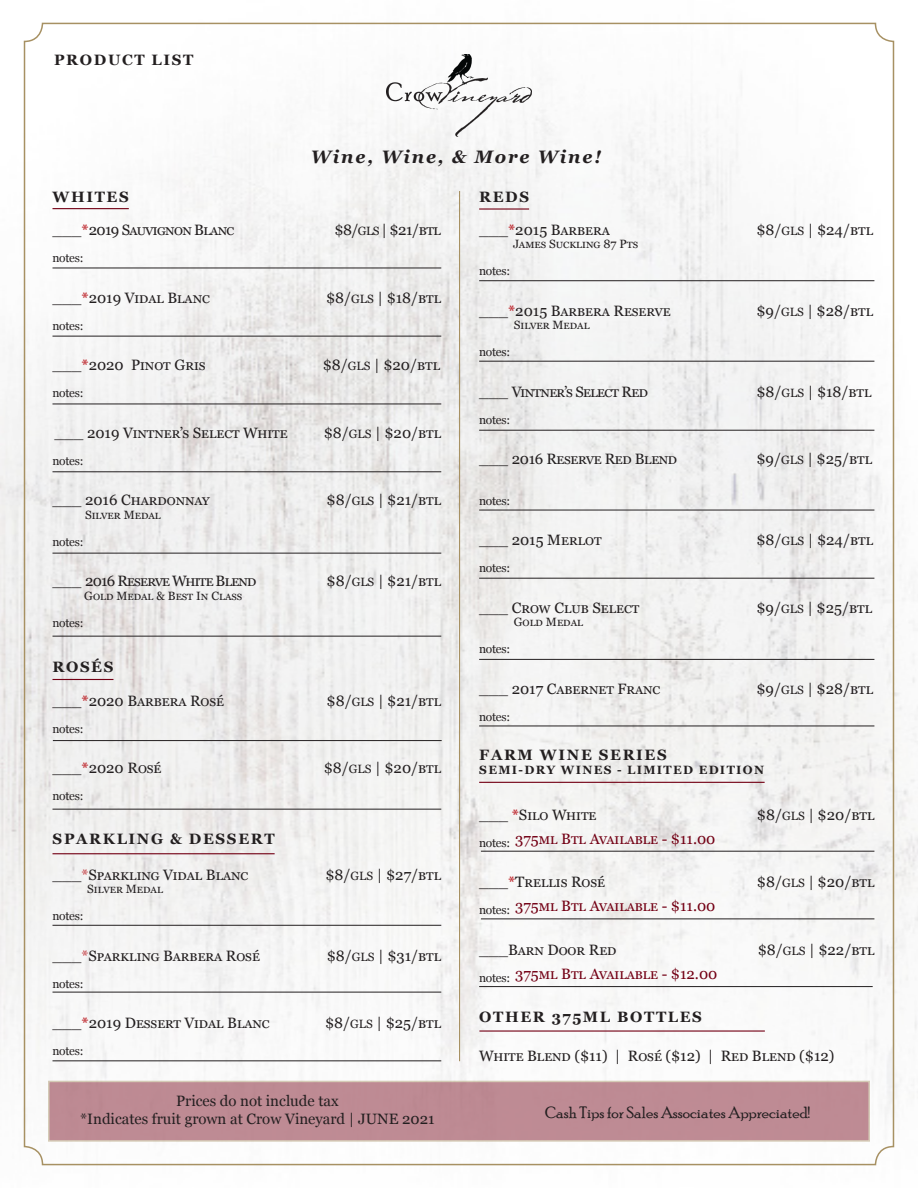
<style>
.page{position:relative;width:918px;height:1188px;background:#fff}
.page>*{position:absolute;margin:0;border:0;box-sizing:border-box;transform-origin:0 0}
.t1{font:italic 700 18px "Georgia";letter-spacing:.1em;color:#231f20}
.t2{font:16.5px "Poor Richard";color:#231f20}
.t3{font:15px "Georgia";color:#231f20}
.t4{font:700 15px "Georgia";letter-spacing:.11em;color:#231f20}
.t5{font:15px "Georgia";color:#730014}
.t6{font:15px "Georgia";letter-spacing:.035em;color:#231f20}
.t7{font:15px "Georgia";letter-spacing:.02em;color:#231f20}
.t8{font:15px "Georgia";letter-spacing:-.05em;color:#231f20}
.t9{font:15px "Georgia";letter-spacing:-.02em;color:#231f20}
.t10{font:15px "Georgia";letter-spacing:.06em;color:#231f20}
.t11{font:12px "Georgia";letter-spacing:-.025em;color:#231f20}
.t12{font:700 12px "Georgia";letter-spacing:.11em;color:#231f20}
.t13{font:12px "Georgia";color:#231f20}
.t14{font:12px "Georgia";letter-spacing:.035em;color:#231f20}
.s1{font-weight:700;color:#be272d}
.s2{font-size:12px}
.s3{color:#be272d}
</style>
<div class="page">
<img style="left:0;top:22px;width:918px;height:1144px">
<img style="left:387px;top:54px;width:144px;height:82px">
<hr style="left:459px;top:191px;width:1px;height:870px;background:#a79163">
<hr style="left:52px;top:208px;width:77px;height:1px;background:#730014">
<hr style="left:479px;top:208px;width:50px;height:2px;background:#730014">
<hr style="left:52px;top:853px;width:223px;height:1px;background:#730014">
<hr style="left:52px;top:268px;width:389px;height:1px;background:#231f20">
<hr style="left:52px;top:336px;width:389px;height:1px;background:#231f20">
<hr style="left:52px;top:404px;width:389px;height:1px;background:#231f20">
<hr style="left:52px;top:471px;width:389px;height:1px;background:#231f20">
<hr style="left:52px;top:553px;width:389px;height:1px;background:#231f20">
<hr style="left:52px;top:636px;width:389px;height:1px;background:#231f20">
<hr style="left:479px;top:280px;width:395px;height:1px;background:#231f20">
<hr style="left:479px;top:361px;width:395px;height:1px;background:#231f20">
<hr style="left:479px;top:430px;width:395px;height:1px;background:#231f20">
<hr style="left:479px;top:510px;width:395px;height:1px;background:#231f20">
<hr style="left:479px;top:578px;width:395px;height:1px;background:#231f20">
<hr style="left:479px;top:659px;width:395px;height:1px;background:#231f20">
<hr style="left:479px;top:782px;width:286px;height:1px;background:#730014">
<hr style="left:52px;top:925px;width:389px;height:1px;background:#231f20">
<hr style="left:52px;top:992px;width:389px;height:1px;background:#231f20">
<hr style="left:52px;top:1060px;width:389px;height:1px;background:#231f20">
<hr style="left:481px;top:851px;width:393px;height:1px;background:#231f20">
<hr style="left:481px;top:919px;width:393px;height:1px;background:#231f20">
<hr style="left:479px;top:986px;width:394px;height:1px;background:#231f20">
<div style="left:48px;top:1081px;width:822px;height:61px;background:#be8b94;border:2px solid #a79163"></div>
<hr style="left:479px;top:726px;width:395px;height:1px;background:#231f20">
<hr style="left:52px;top:679px;width:61px;height:1px;background:#730014">
<hr style="left:53px;top:740px;width:389px;height:1px;background:#231f20">
<hr style="left:52px;top:809px;width:389px;height:1px;background:#231f20">
<hr style="left:479px;top:1030px;width:286px;height:2px;background:#730014">
<p class="t4" style="left:54px;top:51px;width:141px">PRODUCT LIST</p>
<p class="t1" style="left:311px;top:145px;width:292px">Wine, Wine, &amp; More Wine!</p>
<p class="t4" style="left:53px;top:187px;width:78px">WHITES</p>
<p class="t4" style="left:479px;top:187px;width:51px">REDS</p>
<p class="t3" style="left:52px;top:221px;width:182px">___<span class="s1">*</span>2019 Sauvignon Blanc</p>
<p class="t3" style="left:335px;top:221px;width:105px">$8/<span class="s2">GLS</span> | $21/btl</p>
<p class="t11" style="left:52px;top:251px;width:32px">notes:</p>
<p class="t3" style="left:52px;top:288px;width:158px">___<span class="s1">*</span>2019 Vidal Blanc</p>
<p class="t3" style="left:326px;top:288px;width:114px">$8/<span class="s2">GLS</span> | $18/btl</p>
<p class="t11" style="left:52px;top:318px;width:32px">notes:</p>
<p class="t3" style="left:52px;top:356px;width:155px">___<span class="s1">*</span>2020 Pinot Gris</p>
<p class="t3" style="left:323px;top:356px;width:116px">$8/<span class="s2">GLS</span> | $20/btl</p>
<p class="t11" style="left:52px;top:386px;width:32px">notes:</p>
<p class="t7" style="left:54px;top:423px;width:235px">___ 2019 Vintner’s Select White</p>
<p class="t3" style="left:324px;top:423px;width:116px">$8/<span class="s2">GLS</span> | $20/btl</p>
<p class="t11" style="left:52px;top:453px;width:32px">notes:</p>
<p class="t3" style="left:52px;top:491px;width:159px">___ 2016 Chardonnay</p>
<p class="t3" style="left:327px;top:491px;width:113px">$8/<span class="s2">GLS</span> | $21/btl</p>
<p class="t11" style="left:85px;top:507px;width:75px">Silver Medal</p>
<p class="t11" style="left:52px;top:534px;width:32px">notes:</p>
<p class="t8" style="left:52px;top:572px;width:205px">___ 2016 Reserve White Blend</p>
<p class="t3" style="left:327px;top:572px;width:113px">$8/<span class="s2">GLS</span> | $21/btl</p>
<p class="t13" style="left:84px;top:588px;width:159px">Gold Medal &amp; Best In Class</p>
<p class="t11" style="left:52px;top:615px;width:32px">notes:</p>
<p class="t4" style="left:53px;top:657px;width:62px">ROSÉS</p>
<p class="t3" style="left:52px;top:691px;width:173px">___<span class="s1">*</span>2020 Barbera Rosé</p>
<p class="t3" style="left:327px;top:691px;width:113px">$8/<span class="s2">GLS</span> | $21/btl</p>
<p class="t11" style="left:52px;top:721px;width:32px">notes:</p>
<p class="t3" style="left:52px;top:759px;width:110px">___<span class="s1">*</span>2020 Rosé</p>
<p class="t3" style="left:324px;top:759px;width:116px">$8/<span class="s2">GLS</span> | $20/btl</p>
<p class="t11" style="left:52px;top:789px;width:32px">notes:</p>
<p class="t4" style="left:53px;top:829px;width:224px">SPARKLING &amp; DESSERT</p>
<p class="t6" style="left:52px;top:865px;width:196px">___<span class="s3">*</span>Sparkling Vidal Blanc</p>
<p class="t3" style="left:326px;top:865px;width:114px">$8/<span class="s2">GLS</span> | $27/btl</p>
<p class="t11" style="left:87px;top:882px;width:75px">Silver Medal</p>
<p class="t11" style="left:52px;top:909px;width:32px">notes:</p>
<p class="t6" style="left:52px;top:946px;width:209px">___<span class="s3">*</span>Sparkling Barbera Rosé</p>
<p class="t3" style="left:327px;top:946px;width:113px">$8/<span class="s2">GLS</span> | $31/btl</p>
<p class="t11" style="left:52px;top:976px;width:32px">notes:</p>
<p class="t3" style="left:52px;top:1014px;width:218px">___<span class="s1">*</span>2019 Dessert Vidal Blanc</p>
<p class="t3" style="left:325px;top:1014px;width:115px">$8/<span class="s2">GLS</span> | $25/btl</p>
<p class="t11" style="left:52px;top:1044px;width:32px">notes:</p>
<p class="t3" style="left:176px;top:1092px;width:164px">Prices do not include tax</p>
<p class="t3" style="left:80px;top:1110px;width:356px">*Indicates fruit grown at Crow Vineyard | JUNE 2021</p>
<p class="t3" style="left:479px;top:220px;width:132px">___<span class="s1">*</span>2015 Barbera</p>
<p class="t3" style="left:756px;top:220px;width:115px">$8/<span class="s2">GLS</span> | $24/btl</p>
<p class="t14" style="left:513px;top:237px;width:127px">James Suckling 87 Pts</p>
<p class="t11" style="left:479px;top:264px;width:32px">notes:</p>
<p class="t3" style="left:479px;top:301px;width:193px">___<span class="s1">*</span>2015 Barbera Reserve</p>
<p class="t3" style="left:756px;top:301px;width:115px">$9/<span class="s2">GLS</span> | $28/btl</p>
<p class="t11" style="left:514px;top:318px;width:75px">Silver Medal</p>
<p class="t11" style="left:479px;top:345px;width:32px">notes:</p>
<p class="t3" style="left:479px;top:382px;width:170px">___ Vintner’s Select Red</p>
<p class="t3" style="left:756px;top:382px;width:114px">$8/<span class="s2">GLS</span> | $18/btl</p>
<p class="t11" style="left:479px;top:412px;width:32px">notes:</p>
<p class="t9" style="left:479px;top:450px;width:200px">___ 2016 Reserve Red Blend</p>
<p class="t3" style="left:756px;top:450px;width:114px">$9/<span class="s2">GLS</span> | $25/btl</p>
<p class="t11" style="left:479px;top:493px;width:32px">notes:</p>
<p class="t3" style="left:479px;top:531px;width:122px">___ 2015 Merlot</p>
<p class="t3" style="left:756px;top:531px;width:115px">$8/<span class="s2">GLS</span> | $24/btl</p>
<p class="t11" style="left:479px;top:561px;width:32px">notes:</p>
<p class="t10" style="left:479px;top:598px;width:159px">___ Crow Club Select</p>
<p class="t3" style="left:756px;top:598px;width:114px">$9/<span class="s2">GLS</span> | $25/btl</p>
<p class="t11" style="left:514px;top:615px;width:68px">Gold Medal</p>
<p class="t11" style="left:479px;top:642px;width:32px">notes:</p>
<p class="t6" style="left:479px;top:679px;width:182px">___ 2017 Cabernet Franc</p>
<p class="t3" style="left:756px;top:679px;width:115px">$9/<span class="s2">GLS</span> | $28/btl</p>
<p class="t11" style="left:479px;top:709px;width:32px">notes:</p>
<p class="t4" style="left:479px;top:745px;width:189px">FARM WINE SERIES</p>
<p class="t12" style="left:479px;top:762px;width:286px">SEMI-DRY WINES - LIMITED EDITION</p>
<p class="t3" style="left:479px;top:805px;width:119px">___ <span class="s1">*</span>Silo White</p>
<p class="t3" style="left:757px;top:805px;width:116px">$8/<span class="s2">GLS</span> | $20/btl</p>
<p class="t11" style="left:479px;top:835px;width:32px">notes:</p>
<p class="t3" style="left:479px;top:873px;width:127px">___<span class="s1">*</span>Trellis Rosé</p>
<p class="t3" style="left:757px;top:873px;width:116px">$8/<span class="s2">GLS</span> | $20/btl</p>
<p class="t11" style="left:479px;top:903px;width:32px">notes:</p>
<p class="t3" style="left:479px;top:940px;width:139px">___Barn Door Red</p>
<p class="t3" style="left:758px;top:940px;width:115px">$8/<span class="s2">GLS</span> | $22/btl</p>
<p class="t11" style="left:479px;top:970px;width:32px">notes:</p>
<p class="t5" style="left:515px;top:830px;width:202px">375ml Btl Available - $11.00</p>
<p class="t5" style="left:515px;top:897px;width:202px">375ml Btl Available - $11.00</p>
<p class="t5" style="left:515px;top:964px;width:204px">375ml Btl Available - $12.00</p>
<p class="t4" style="left:479px;top:1007px;width:224px">OTHER 375ML BOTTLES</p>
<p class="t3" style="left:479px;top:1046px;width:357px">White Blend ($11) | Rosé ($12) | Red Blend ($12)</p>
<p class="t2" style="left:545px;top:1103px;width:266px">Cash Tips for Sales Associates Appreciated!</p>
</div>
